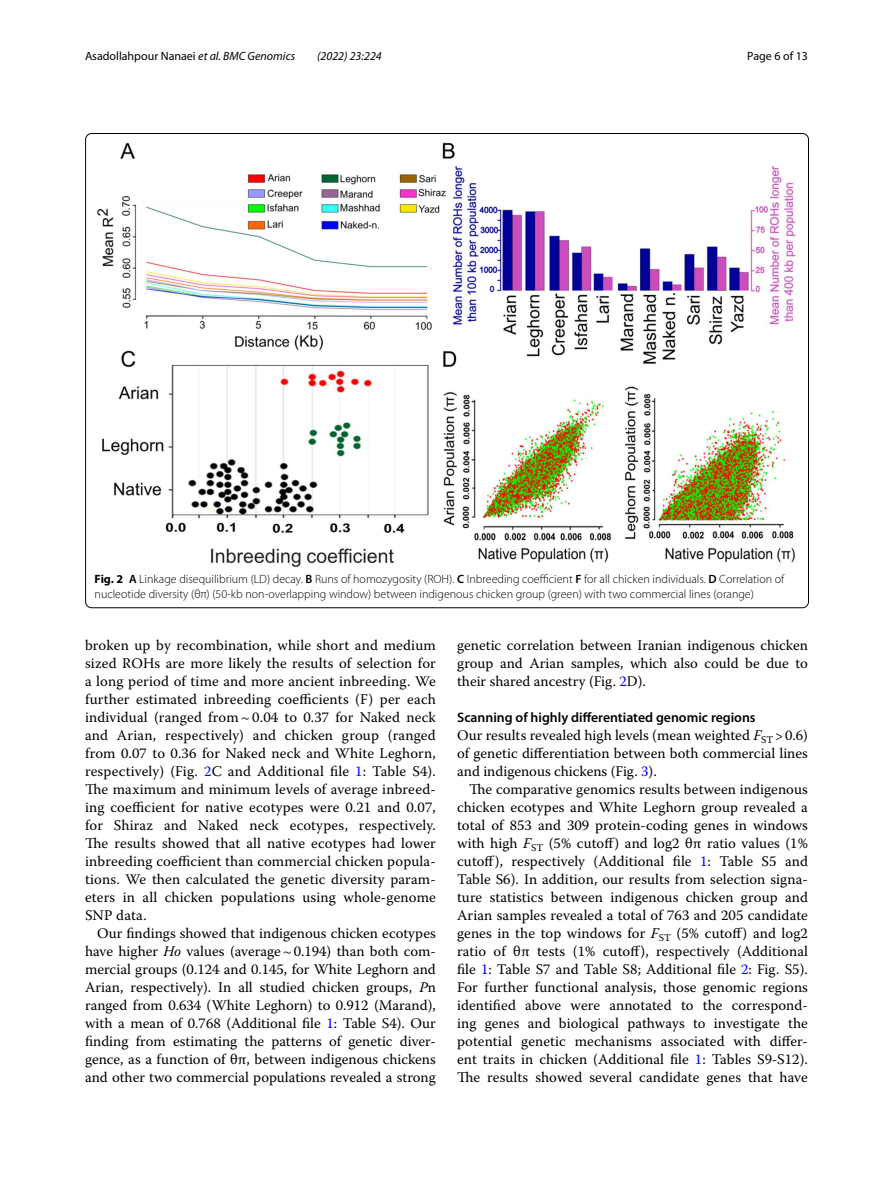
<style>
.page{position:relative;width:893px;height:1187px;background:#fff}
.page>*{position:absolute;margin:0;border:0;box-sizing:border-box;transform-origin:0 0}
.t1{font:14.7px/18px "Warnock Pro";color:#000;text-align:justify}
.t2{font:600 13.8px "Myriad Pro";color:#000}
.t3{font:300 12px/15px "Myriad Pro";color:#000}
.t4{font:12px "Myriad Pro";color:#000}
.t5{font:italic 12px "Myriad Pro";color:#000}
.s1{font-style:italic}
.s2{font-weight:700}
.s3{font-weight:600}
.s4{color:#00f}
</style>
<div class="page">
<img style="left:97px;top:142px;width:699px;height:426px">
<p class="t4" style="left:85px;top:48px;width:212px">Asadollahpour Nanaei <span class="s1">et al. BMC Genomics</span></p>
<p class="t5" style="left:317px;top:48px;width:66px">(2022) 23:224</p>
<p class="t4" style="left:747px;top:48px;width:62px">Page 6 of 13</p>
<p class="t3" style="left:95px;top:571px;width:691px"><span class="s2">Fig. 2</span> <span class="s3">A</span> Linkage disequilibrium (LD) decay. <span class="s3">B</span> Runs of homozygosity (ROH). <span class="s3">C</span> Inbreeding coefficient <span class="s3">F</span> for all chicken individuals. <span class="s3">D</span> Correlation of nucleotide diversity (θπ) (50-kb non-overlapping window) between indigenous chicken group (green) with two commercial lines (orange)</p>
<p class="t1" style="left:85px;top:635px;width:352px">broken up by recombination, while short and medium sized ROHs are more likely the results of selection for a long period of time and more ancient inbreeding. We further estimated inbreeding coefficients (F) per each individual (ranged from ~0.04 to 0.37 for Naked neck and Arian, respectively) and chicken group (ranged from 0.07 to 0.36 for Naked neck and White Leghorn, respectively) (Fig. <span class="s4">2</span>C and Additional file <span class="s4">1</span>: Table S4).<br>The maximum and minimum levels of average inbreed&shy;ing coefficient for native ecotypes were 0.21 and 0.07, for Shiraz and Naked neck ecotypes, respectively.<br>The results showed that all native ecotypes had lower inbreeding coefficient than commercial chicken popula&shy;tions. We then calculated the genetic diversity param&shy;eters in all chicken populations using whole-genome SNP data.</p>
<p class="t1" style="left:85px;top:923px;width:352px;text-indent:12px">Our findings showed that indigenous chicken ecotypes have higher <span class="s1">Ho</span> values (average~0.194) than both com&shy;mercial groups (0.124 and 0.145, for White Leghorn and Arian, respectively). In all studied chicken groups, <span class="s1">P</span>n ranged from 0.634 (White Leghorn) to 0.912 (Marand), with a mean of 0.768 (Additional file <span class="s4">1</span>: Table S4). Our finding from estimating the patterns of genetic diver&shy;gence, as a function of θπ, between indigenous chickens and other two commercial populations revealed a strong</p>
<p class="t1" style="left:457px;top:635px;width:352px">genetic correlation between Iranian indigenous chicken group and Arian samples, which also could be due to their shared ancestry (Fig. <span class="s4">2</span>D).</p>
<p class="t2" style="left:457px;top:708px;width:300px">Scanning of highly differentiated genomic regions</p>
<p class="t1" style="left:457px;top:725px;width:352px">Our results revealed high levels (mean weighted <span class="s1">F</span><sub>ST</sub> &gt;0.6) of genetic differentiation between both commercial lines and indigenous chickens (Fig. <span class="s4">3</span>).</p>
<p class="t1" style="left:457px;top:779px;width:352px;text-indent:12px">The comparative genomics results between indigenous chicken ecotypes and White Leghorn group revealed a total of 853 and 309 protein-coding genes in windows with high <span class="s1">F</span><sub>ST</sub> (5% cutoff) and log2 θπ ratio values (1% cutoff), respectively (Additional file <span class="s4">1</span>: Table S5 and Table S6). In addition, our results from selection signa&shy;ture statistics between indigenous chicken group and Arian samples revealed a total of 763 and 205 candidate genes in the top windows for <span class="s1">F</span><sub>ST</sub> (5% cutoff) and log2 ratio of θπ tests (1% cutoff), respectively (Additional file <span class="s4">1</span>: Table S7 and Table S8; Additional file <span class="s4">2</span>: Fig. S5).<br>For further functional analysis, those genomic regions identified above were annotated to the correspond&shy;ing genes and biological pathways to investigate the potential genetic mechanisms associated with differ&shy;ent traits in chicken (Additional file <span class="s4">1</span>: Tables S9-S12).<br>The results showed several candidate genes that have</p>
</div>
